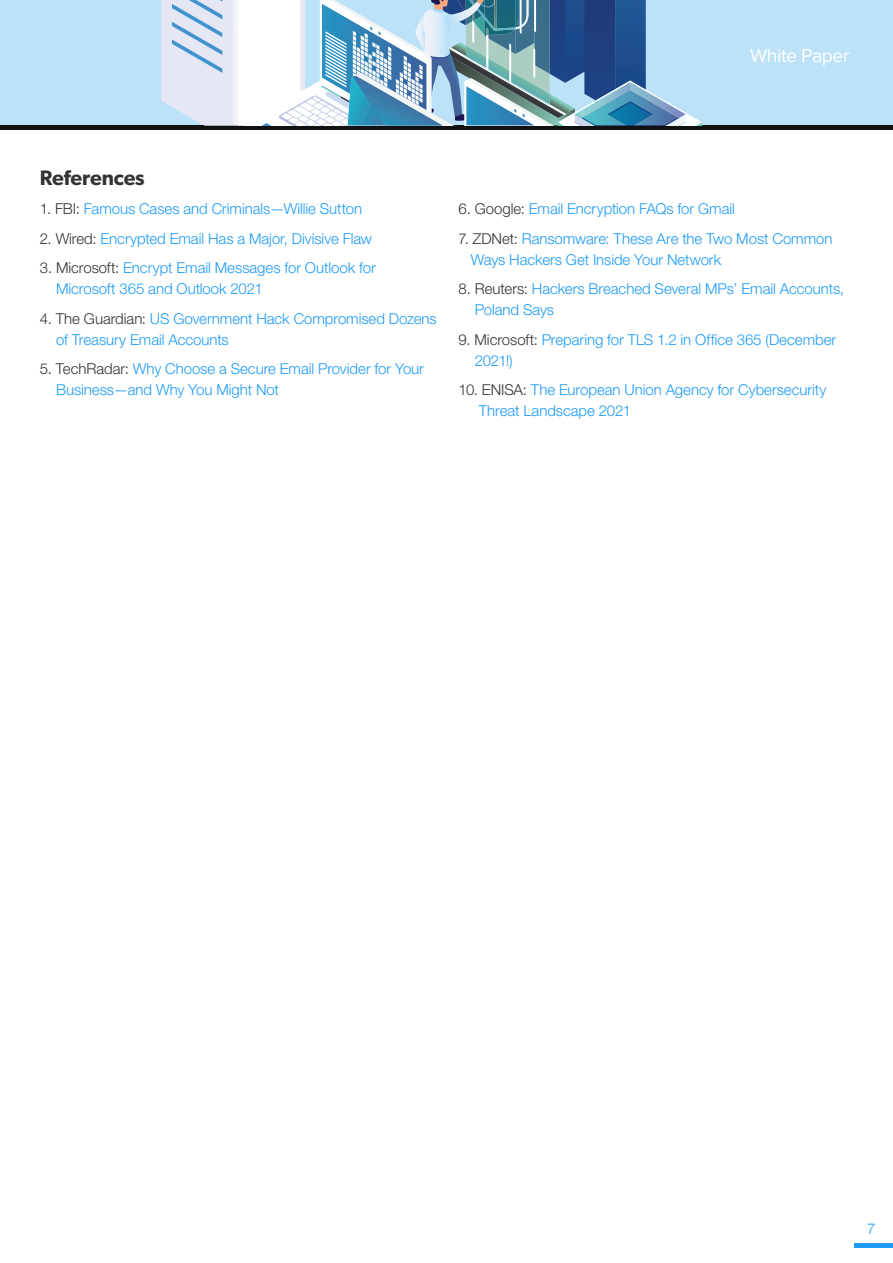
<style>
.page{position:relative;width:893px;height:1263px;background:#fff}
.page>*{position:absolute;margin:0;border:0;box-sizing:border-box;transform-origin:0 0}
.Subsubheading_Black{font:600 21px "Gibson";letter-spacing:-.01em;color:#333}
.t1{font:19.5px "Proxima Nova";letter-spacing:-.025em;color:#fff}
.Subsubheading_Black-2{font:300 15px/21px "Helvetica Neue LT Std";letter-spacing:-.005em;color:#1d9bf7}
.t2{font:300 15px "Helvetica Neue";color:#1d9bf7}
.s1{color:#333}
</style>
<div class="page">
<svg style="left:854px;top:1243px;width:39px;height:5px"></svg>
<svg style="left:0;top:0;width:893px;height:130px"></svg>
<h2 class="t1" style="left:750px;top:44px;width:101px">White Paper</h2>
<p class="Subsubheading_Black" style="left:40px;top:165px;width:106px">References</p>
<p class="Subsubheading_Black-2" style="left:40px;top:198px;width:324px"><span class="s1">1. FBI:</span> Famous Cases and Criminals—Willie Sutton</p>
<p class="Subsubheading_Black-2" style="left:40px;top:228px;width:334px"><span class="s1">2. Wired:</span> Encrypted Email Has a Major, Divisive Flaw</p>
<p class="Subsubheading_Black-2" style="left:56px;top:257px;width:321px;text-indent:-16px"><span class="s1">3. Microsoft:</span> Encrypt Email Messages for Outlook for<br>Microsoft 365 and Outlook 2021</p>
<p class="Subsubheading_Black-2" style="left:56px;top:308px;width:382px;text-indent:-16px"><span class="s1">4. The Guardian:</span> US Government Hack Compromised Dozens of Treasury Email Accounts</p>
<p class="Subsubheading_Black-2" style="left:56px;top:358px;width:369px;text-indent:-16px"><span class="s1">5. TechRadar:</span> Why Choose a Secure Email Provider for Your<br>Business—and Why You Might Not</p>
<p class="Subsubheading_Black-2" style="left:459px;top:198px;width:278px"><span class="s1">6. Google:</span> Email Encryption FAQs for Gmail</p>
<p class="Subsubheading_Black-2" style="left:471px;top:228px;width:363px;text-indent:-12px"><span class="s1">7. ZDNet:</span> Ransomware: These Are the Two Most Common<br>Ways Hackers Get Inside Your Network</p>
<p class="Subsubheading_Black-2" style="left:475px;top:278px;width:371px;text-indent:-16px"><span class="s1">8. Reuters:</span> Hackers Breached Several MPs’ Email Accounts,<br>Poland Says</p>
<p class="Subsubheading_Black-2" style="left:475px;top:329px;width:363px;text-indent:-16px"><span class="s1">9. Microsoft:</span> Preparing for TLS 1.2 in Office 365 (December<br>2021!)</p>
<p class="Subsubheading_Black-2" style="left:479px;top:379px;width:349px;text-indent:-20px"><span class="s1">10. ENISA:</span> The European Union Agency for Cybersecurity<br>Threat Landscape 2021</p>
<p class="t2" style="left:867px;top:1216px;width:10px">7</p>
</div>
